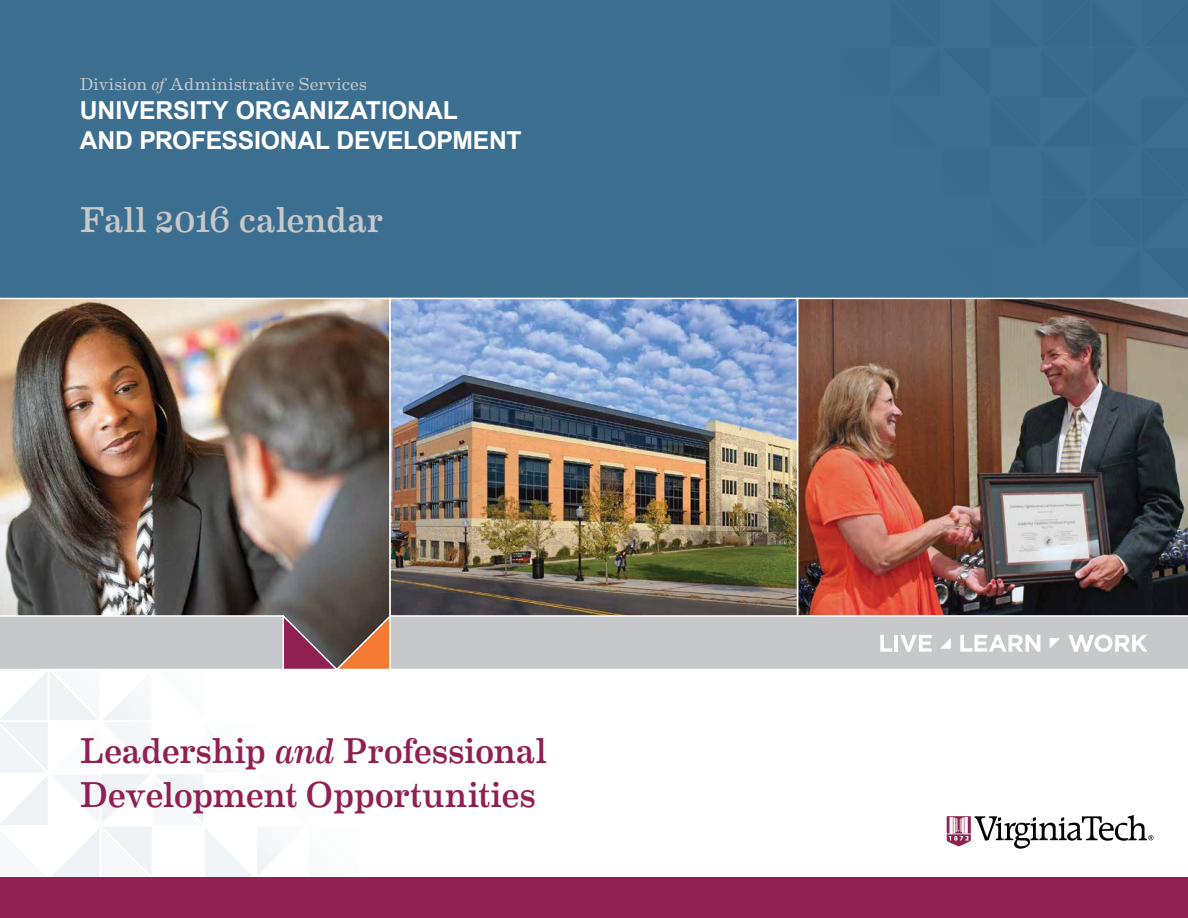
<style>
.page{position:relative;width:1188px;height:918px;background:#fff}
.page>*{position:absolute;margin:0;border:0;box-sizing:border-box;transform-origin:0 0}
.t1{font:36.15px/43.8px "Eames Century Modern";letter-spacing:-.005em;color:#902052}
.t2{font:36.15px "Eames Century Modern";color:#c7c8ca}
.t3{font:700 24.75px/29.7px "Arial";letter-spacing:-.005em;color:#fff}
.t4{font:17.4px "Eames Century Modern";letter-spacing:.01em;color:#c7c8ca}
.s1{font-style:italic}
</style>
<div class="page">
<div style="left:0;top:0;width:1188px;height:324px;background:#3b6e8f"></div>
<img style="left:0;top:298px;width:389px;height:314px">
<img style="left:798px;top:298px;width:390px;height:317px">
<img style="left:392px;top:301px;width:403px;height:314px">
<div style="left:389px;top:298px;width:409px;height:338px;border:2px solid #fff"></div>
<svg style="left:0;top:612px;width:414px;height:265px"></svg>
<svg style="left:389px;top:615px;width:799px;height:55px;background:#c9cacc"></svg>
<svg style="left:880px;top:635px;width:12px;height:17px"></svg>
<hr style="left:894px;top:635px;width:4px;height:17px;background:#fff">
<svg style="left:900px;top:635px;width:32px;height:17px"></svg>
<svg style="left:940px;top:638px;width:11px;height:11px"></svg>
<svg style="left:960px;top:635px;width:80px;height:17px"></svg>
<svg style="left:1050px;top:638px;width:10px;height:11px"></svg>
<svg style="left:1068px;top:635px;width:79px;height:17px"></svg>
<svg style="left:947px;top:815px;width:206px;height:34px"></svg>
<div style="left:0;top:877px;width:1188px;height:41px;background:#902052"></div>
<p class="t4" style="left:80px;top:71px;width:288px">Division <span class="s1">of</span> Administrative Services</p>
<p class="t3" style="left:80px;top:97px;width:443px">UNIVERSITY ORGANIZATIONAL<br>AND PROFESSIONAL DEVELOPMENT</p>
<h1 class="t2" style="left:80px;top:193px;width:305px">Fall 2016 calendar</h1>
<h1 class="t1" style="left:80px;top:727px;width:469px">Leadership <span class="s1">and</span> Professional<br>Development Opportunities</h1>
</div>
